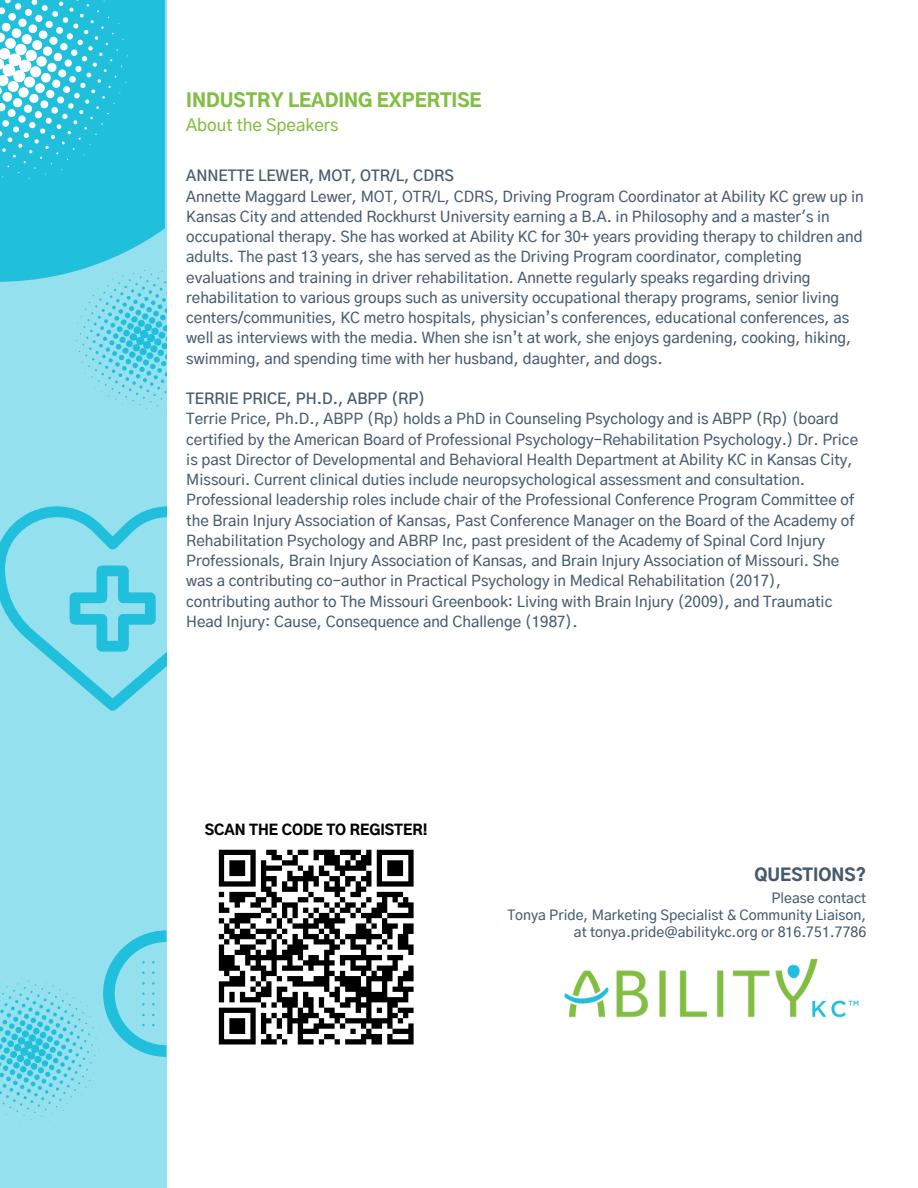
<style>
.page{position:relative;width:918px;height:1188px;background:#fff}
.page>*{position:absolute;margin:0;border:0;box-sizing:border-box;transform-origin:0 0}
.t1{font:900 18.45px "Gothic A1";color:#81be41}
.t2{font:500 16.95px "Gothic A1";color:#81be41}
.t3{font:900 16.95px "Gothic A1";color:#455b6d}
.t4{font:500 15px/20.2px "Gothic A1";color:#455b6d}
.t5{font:600 15px "Gothic A1";color:#455b6d}
.t6{font:900 14.25px "Gothic A1";color:#000}
.t7{font:500 13.95px "Gothic A1";color:#455b6d}
</style>
<div class="page">
<div style="left:0;top:0;width:166px;height:1188px;background:#94e0ee"></div>
<svg style="left:72px;top:267px;width:95px;height:146px"></svg>
<svg style="left:0;top:0;width:164px;height:282px;background:#2ec3de"></svg>
<svg style="left:0;top:0;width:128px;height:179px;background:#4acbe2"></svg>
<svg style="left:0;top:931px;width:166px;height:193px"></svg>
<svg style="left:0;top:506px;width:166px;height:204px"></svg>
<img style="left:564px;top:958px;width:295px;height:60px">
<svg style="left:218px;top:849px;width:196px;height:196px"></svg>
<p class="t1" style="left:186px;top:93px;width:297px">INDUSTRY LEADING EXPERTISE</p>
<p class="t2" style="left:186px;top:118px;width:154px">About the Speakers</p>
<p class="t5" style="left:186px;top:170px;width:269px">ANNETTE LEWER, MOT, OTR/L, CDRS</p>
<p class="t4" style="left:186px;top:187px;width:679px">Annette Maggard Lewer, MOT, OTR/L, CDRS, Driving Program Coordinator at Ability KC grew up in Kansas City and attended Rockhurst University earning a B.A. in Philosophy and a master's in occupational therapy. She has worked at Ability KC for 30+ years providing therapy to children and adults. The past 13 years, she has served as the Driving Program coordinator, completing evaluations and training in driver rehabilitation. Annette regularly speaks regarding driving rehabilitation to various groups such as university occupational therapy programs, senior living centers/communities, KC metro hospitals, physician’s conferences, educational conferences, as well as interviews with the media. When she isn’t at work, she enjoys gardening, cooking, hiking, swimming, and spending time with her husband, daughter, and dogs.</p>
<p class="t5" style="left:186px;top:392px;width:241px">TERRIE PRICE, PH.D., ABPP (RP)</p>
<p class="t4" style="left:186px;top:410px;width:673px">Terrie Price, Ph.D., ABPP (Rp) holds a PhD in Counseling Psychology and is ABPP (Rp) (board certified by the American Board of Professional Psychology-Rehabilitation Psychology.) Dr. Price is past Director of Developmental and Behavioral Health Department at Ability KC in Kansas City, Missouri. Current clinical duties include neuropsychological assessment and consultation.<br>Professional leadership roles include chair of the Professional Conference Program Committee of the Brain Injury Association of Kansas, Past Conference Manager on the Board of the Academy of Rehabilitation Psychology and ABRP Inc, past president of the Academy of Spinal Cord Injury Professionals, Brain Injury Association of Kansas, and Brain Injury Association of Missouri. She was a contributing co-author in Practical Psychology in Medical Rehabilitation (2017), contributing author to The Missouri Greenbook: Living with Brain Injury (2009), and Traumatic Head Injury: Cause, Consequence and Challenge (1987).</p>
<p class="t6" style="left:205px;top:824px;width:225px">SCAN THE CODE TO REGISTER!</p>
<p class="t3" style="left:755px;top:868px;width:113px">QUESTIONS?</p>
<p class="t7" style="left:771px;top:892px;width:96px">Please contact</p>
<p class="t7" style="left:507px;top:909px;width:360px">Tonya Pride, Marketing Specialist &amp; Community Liaison,</p>
<p class="t7" style="left:574px;top:926px;width:294px">at tonya.pride@abilitykc.org or 816.751.7786</p>
</div>
